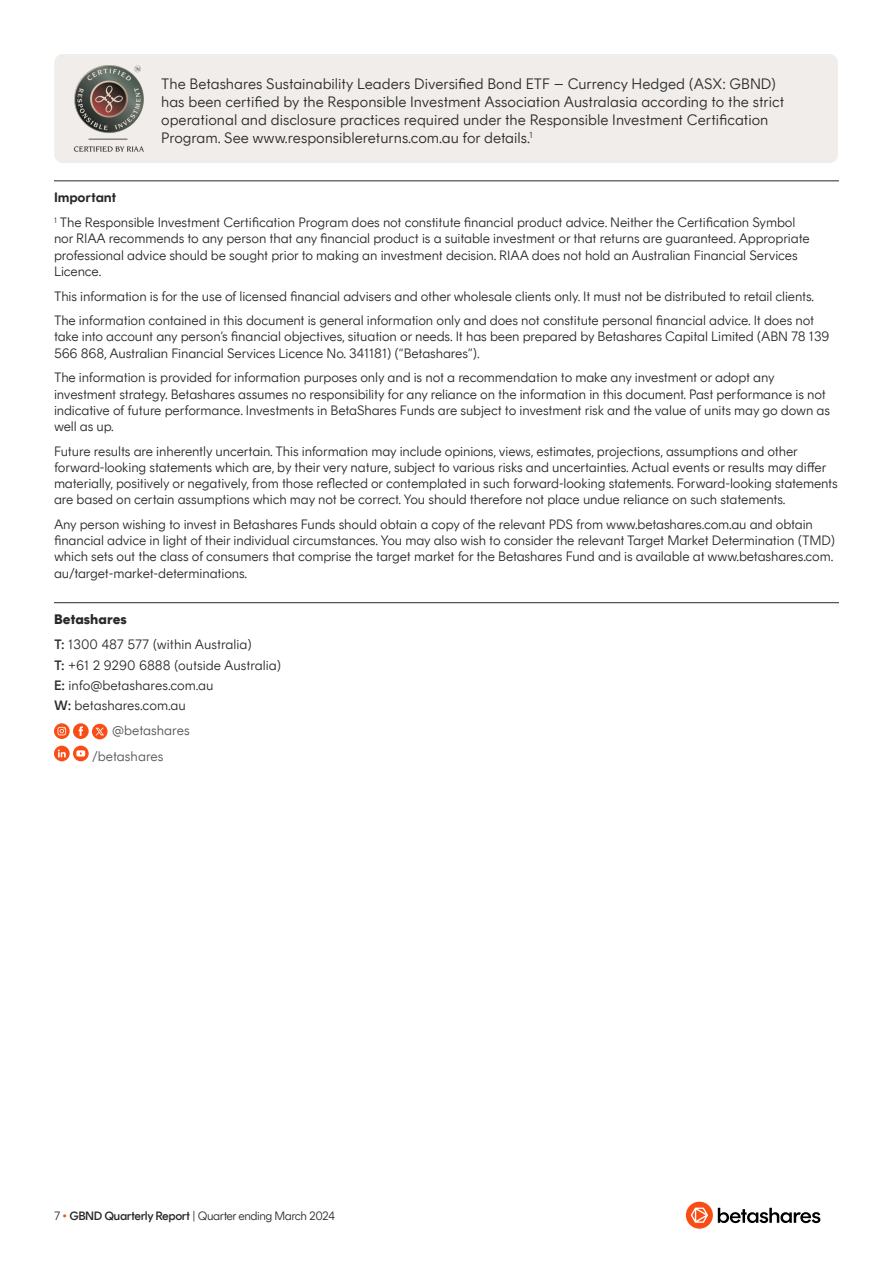
<style>
.page{position:relative;width:893px;height:1263px;background:#fff}
.page>*{position:absolute;margin:0;border:0;box-sizing:border-box;transform-origin:0 0}
.t1{font:300 15px/18px "Rund Text";color:#292929}
.t2{font:300 13.5px/16.2px "Rund Text";letter-spacing:-.01em;color:#292929}
.t3{font:300 13.5px "Rund Text";color:#545454}
.t4{font:300 12px "Rund Text";letter-spacing:-.04em;color:#292929}
.s1{font-weight:700}
.s2{font-weight:900}
.s3{font-weight:500}
.s4{color:#fa4d16}
</style>
<div class="page">
<hr style="left:54px;top:180px;width:785px;height:1px;background:#292929">
<hr style="left:54px;top:602px;width:785px;height:1px;background:#292929">
<svg style="left:54px;top:723px;width:16px;height:16px"></svg>
<svg style="left:58px;top:727px;width:8px;height:8px"></svg>
<div style="left:73px;top:723px;width:16px;height:16px;background:#fa4d16;border-radius:50%"></div>
<svg style="left:79px;top:726px;width:4px;height:10px"></svg>
<svg style="left:54px;top:746px;width:16px;height:15px"></svg>
<svg style="left:58px;top:749px;width:8px;height:8px"></svg>
<svg style="left:73px;top:746px;width:16px;height:15px"></svg>
<svg style="left:76px;top:750px;width:9px;height:7px"></svg>
<svg style="left:92px;top:724px;width:16px;height:15px"></svg>
<svg style="left:95px;top:728px;width:9px;height:7px"></svg>
<div style="left:54px;top:54px;width:784px;height:109px;background:#f0edeb;border-radius:9px"></div>
<img style="left:74px;top:65px;width:70px;height:87px">
<div style="left:686px;top:1202px;width:27px;height:27px;background:#fa4d16;border-radius:50%"></div>
<svg style="left:691px;top:1207px;width:17px;height:16px"></svg>
<svg style="left:718px;top:1208px;width:102px;height:15px"></svg>
<p class="t1" style="left:161px;top:75px;width:624px">The Betashares Sustainability Leaders Diversified Bond ETF – Currency Hedged (ASX: GBND) has been certified by the Responsible Investment Association Australasia according to the strict operational and disclosure practices required under the Responsible Investment Certification Program. See www.responsiblereturns.com.au for details.<sup>1</sup></p>
<p class="t2" style="left:54px;top:186px;width:743px;line-height:24.8px"><span class="s1">Important<br></span><sup>1</sup> The Responsible Investment Certification Program does not constitute financial product advice. Neither the Certification Symbol</p>
<p class="t2" style="left:54px;top:231px;width:757px">nor RIAA recommends to any person that any financial product is a suitable investment or that returns are guaranteed. Appropriate professional advice should be sought prior to making an investment decision. RIAA does not hold an Australian Financial Services<br>Licence.</p>
<p class="t2" style="left:54px;top:284px;width:762px;line-height:24.8px">This information is for the use of licensed financial advisers and other wholesale clients only. It must not be distributed to retail clients.<br>The information contained in this document is general information only and does not constitute personal financial advice. It does not</p>
<p class="t2" style="left:54px;top:329px;width:777px">take into account any person’s financial objectives, situation or needs. It has been prepared by Betashares Capital Limited (ABN 78 139<br>566 868, Australian Financial Services Licence No. 341181) (“Betashares”).</p>
<p class="t2" style="left:54px;top:370px;width:778px">The information is provided for information purposes only and is not a recommendation to make any investment or adopt any investment strategy. Betashares assumes no responsibility for any reliance on the information in this document. Past performance is not indicative of future performance. Investments in BetaShares Funds are subject to investment risk and the value of units may go down as well as up.</p>
<p class="t2" style="left:54px;top:443px;width:785px">Future results are inherently uncertain. This information may include opinions, views, estimates, projections, assumptions and other forward-looking statements which are, by their very nature, subject to various risks and uncertainties. Actual events or results may differ materially, positively or negatively, from those reflected or contemplated in such forward-looking statements. Forward-looking statements are based on certain assumptions which may not be correct. You should therefore not place undue reliance on such statements.</p>
<p class="t2" style="left:54px;top:516px;width:783px">Any person wishing to invest in Betashares Funds should obtain a copy of the relevant PDS from www.betashares.com.au and obtain financial advice in light of their individual circumstances. You may also wish to consider the relevant Target Market Determination (TMD) which sets out the class of consumers that comprise the target market for the Betashares Fund and is available at www.betashares.com. au/target-market-determinations.</p>
<p class="t2" style="left:54px;top:607px;width:199px;line-height:24.8px"><span class="s2">Betashares<br></span><span class="s3">T:</span> 1300 487 577 (within Australia)</p>
<p class="t2" style="left:54px;top:655px;width:229px;line-height:20.4px"><span class="s3">T:</span> +61 2 9290 6888 (outside Australia)<br><span class="s3">E:</span> info@betashares.com.au<br><span class="s3">W:</span> betashares.com.au</p>
<p class="t3" style="left:112px;top:723px;width:79px">@betashares</p>
<p class="t3" style="left:92px;top:749px;width:73px">/betashares</p>
<p class="t4" style="left:54px;top:1209px;width:283px">7 <span class="s4">•</span> <span class="s3">GBND Quarterly Report</span> | Quarter ending March 2024</p>
</div>
